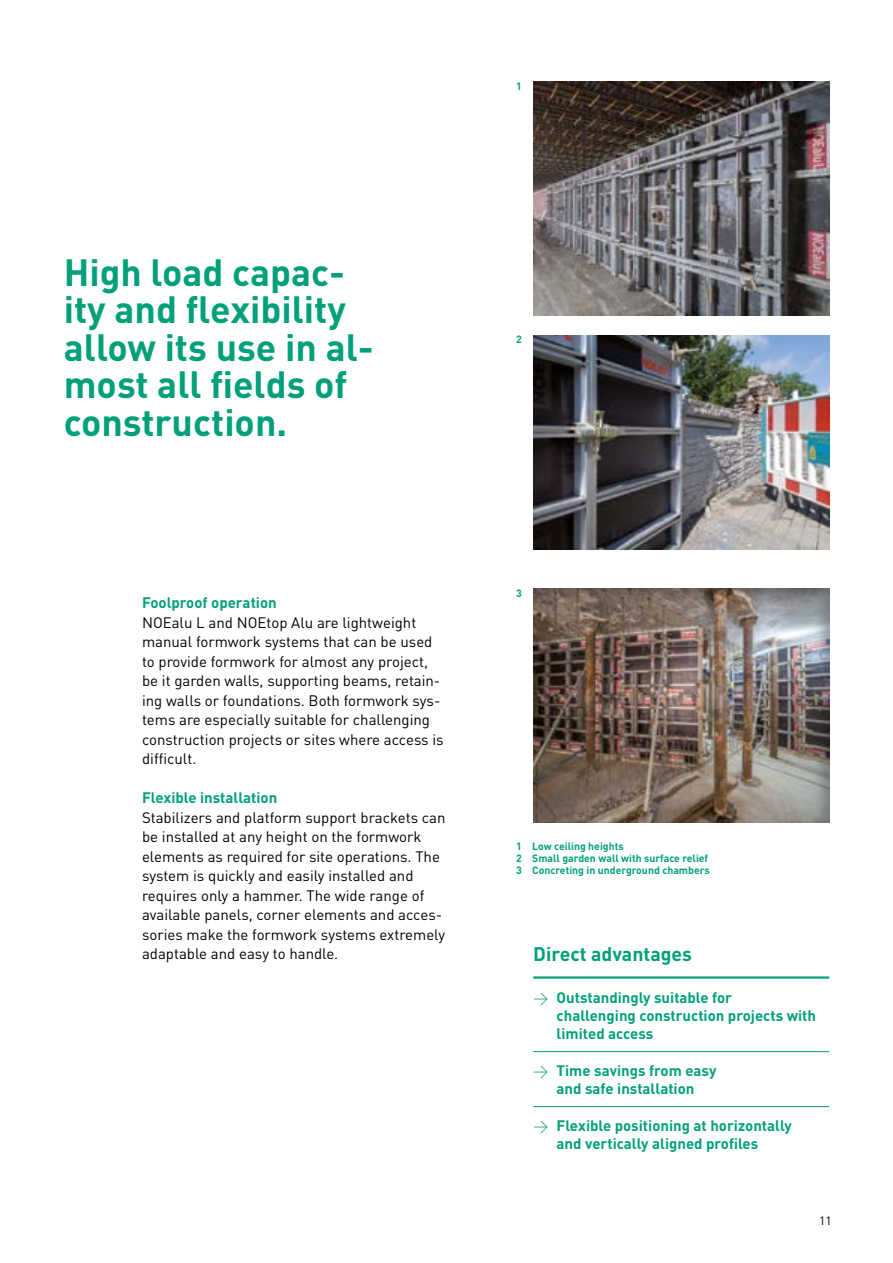
<style>
.page{position:relative;width:893px;height:1263px;background:#fff}
.page>*{position:absolute;margin:0;border:0;box-sizing:border-box;transform-origin:0 0}
.t1{font:700 37.5px/37.5px "DIN Pro";color:#00a07a}
.t2{font:700 19.5px "DIN Pro";color:#00a07a}
.t3{font:15px/19.5px "DIN Pro";color:#000}
.t4{font:700 15px/18px "DIN Pro";color:#00a07a}
.t5{font:12px "DIN Pro";color:#000}
.t6{font:700 10.5px/12px "DIN Pro";color:#00a07a}
.s1{font-weight:300}
</style>
<div class="page">
<div style="left:518px;top:576px;width:324px;height:247px;background:#000;opacity:.21"></div>
<img style="left:533px;top:335px;width:296px;height:215px">
<img style="left:533px;top:82px;width:296px;height:234px">
<hr style="left:533px;top:976px;width:296px;height:3px;background:#00a07a">
<hr style="left:533px;top:1051px;width:296px;height:1px;background:#00a07a">
<hr style="left:533px;top:1106px;width:296px;height:1px;background:#00a07a">
<h1 class="t1" style="left:64px;top:252px;width:312px">High load capac&shy;ity and flexibility allow its use in al&shy;most all fields of construction.</h1>
<p class="t4" style="left:142px;top:593px;width:136px">Foolproof operation</p>
<p class="t3" style="left:142px;top:612px;width:303px">NOEalu L and NOEtop Alu are lightweight manual formwork systems that can be used to provide formwork for almost any project, be it garden walls, supporting beams, retain&shy;ing walls or foundations. Both formwork sys&shy;tems are especially suitable for challenging construction projects or sites where access is difficult.</p>
<p class="t4" style="left:142px;top:788px;width:137px">Flexible installation</p>
<p class="t3" style="left:142px;top:807px;width:305px">Stabilizers and platform support brackets can be installed at any height on the formwork elements as required for site operations. The system is quickly and easily installed and requires only a hammer. The wide range of available panels, corner elements and acces&shy;sories make the formwork systems extremely adaptable and easy to handle.</p>
<p class="t6" style="left:516px;top:79px;width:7px">1</p>
<p class="t6" style="left:516px;top:333px;width:7px">2</p>
<p class="t6" style="left:516px;top:586px;width:7px">3</p>
<p class="t6" style="left:516px;top:840px;width:195px">1 Low ceiling heights<br>2 Small garden wall with surface relief<br>3 Concreting in underground chambers</p>
<h2 class="t2" style="left:533px;top:940px;width:160px">Direct advantages</h2>
<p class="t4" style="left:557px;top:988px;width:261px;text-indent:-23px"><span class="s1">→</span> Outstandingly suitable for<br>challenging construction projects with limited access</p>
<p class="t4" style="left:533px;top:1061px;width:185px;text-align:center"><span class="s1">→</span> Time savings from easy and safe installation</p>
<p class="t4" style="left:557px;top:1116px;width:237px;text-indent:-23px"><span class="s1">→</span> Flexible positioning at horizontally and vertically aligned profiles</p>
<p class="t5" style="left:819px;top:1212px;width:14px">11</p>
</div>
